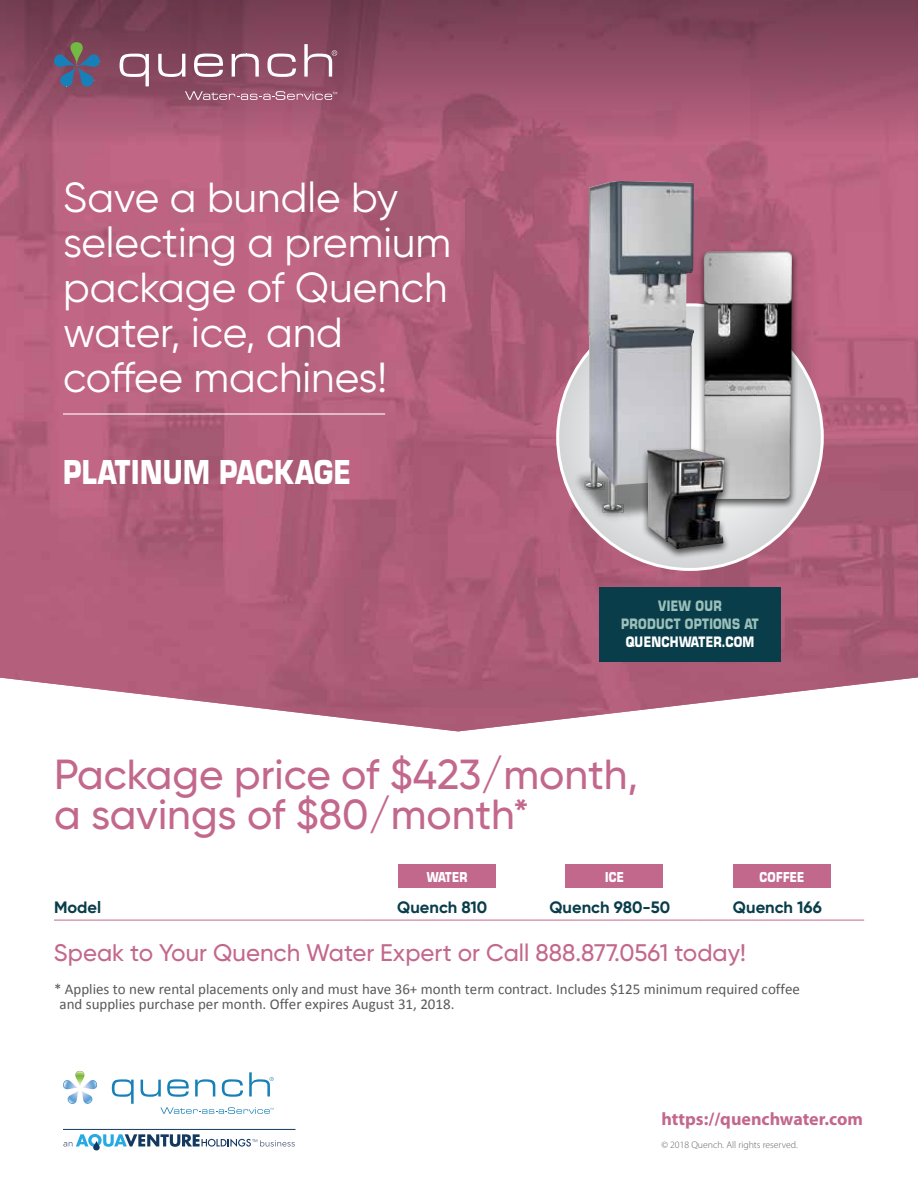
<style>
.page{position:relative;width:918px;height:1188px;background:#fff}
.page>*{position:absolute;margin:0;border:0;box-sizing:border-box;transform-origin:0 0}
.t1{font:42px/45px "Gilroy";color:#fff}
.t2{font:500 42px/40.5px "Gilroy";color:#c3688d}
.t3{font:36px "Eurostile Black DTC";letter-spacing:.02em;color:#fff;scale:.8 1}
.t4{font:500 24px "Gilroy";color:#c3688d}
.t5{font:700 18px "Myriad Pro";color:#c3688d}
.t6{font:700 16.5px "Gilroy";color:#093d4a}
.t7{font:15.75px/18px "Eurostile Black DTC";letter-spacing:.03em;color:#9bc0ba;text-align:center;scale:.8 1}
.t8{font:15.75px "Eurostile Black DTC";letter-spacing:.03em;color:#fff;scale:.8 1}
.t9{font:15px/15px "Calibri";color:#58595b}
.t10{font:15px "Eurostile Black DTC";letter-spacing:.03em;color:#fff;scale:.8 1}
.t11{font:300 9.75px "Myriad Pro";color:#636466}
</style>
<div class="page">
<img style="left:0;top:144px;width:918px;height:587px">
<svg style="left:0;top:0;width:918px;height:144px;background:#924d65"></svg>
<div style="left:70px;top:42px;width:13px;height:24px;background:#72ba44;border-radius:6px"></div>
<svg style="left:54px;top:54px;width:46px;height:33px;background:#596081"></svg>
<svg style="left:120px;top:54px;width:29px;height:32px"></svg>
<svg style="left:158px;top:54px;width:27px;height:23px"></svg>
<svg style="left:194px;top:54px;width:29px;height:23px"></svg>
<svg style="left:232px;top:54px;width:27px;height:23px"></svg>
<svg style="left:267px;top:53px;width:29px;height:24px"></svg>
<svg style="left:304px;top:44px;width:33px;height:33px"></svg>
<svg style="left:185px;top:91px;width:152px;height:9px"></svg>
<hr style="left:63px;top:413px;width:322px;height:2px;background:#fff">
<svg style="left:112px;top:1079px;width:22px;height:25px"></svg>
<svg style="left:141px;top:1080px;width:20px;height:17px"></svg>
<svg style="left:167px;top:1079px;width:22px;height:18px"></svg>
<svg style="left:195px;top:1079px;width:20px;height:17px"></svg>
<svg style="left:222px;top:1079px;width:21px;height:18px"></svg>
<svg style="left:63px;top:1071px;width:34px;height:33px"></svg>
<svg style="left:160px;top:1107px;width:114px;height:7px"></svg>
<svg style="left:249px;top:1072px;width:25px;height:24px"></svg>
<div style="left:93px;top:1141px;width:7px;height:9px;background:#143961;border-radius:3px"></div>
<svg style="left:63px;top:1134px;width:232px;height:13px"></svg>
<hr style="left:63px;top:1129px;width:233px;height:1px;background:#143961">
<svg style="left:558px;top:305px;width:264px;height:264px;background:#dcdddf"></svg>
<div style="left:599px;top:587px;width:182px;height:75px;background:#093d4a"></div>
<hr style="left:54px;top:920px;width:308px;height:1px;background:#c3688d">
<hr style="left:362px;top:920px;width:167px;height:1px;background:#c3688d">
<hr style="left:529px;top:920px;width:168px;height:1px;background:#c3688d">
<hr style="left:697px;top:920px;width:167px;height:1px;background:#c3688d">
<div style="left:398px;top:864px;width:98px;height:23px;background:#c3688d"></div>
<div style="left:566px;top:864px;width:97px;height:23px;background:#c3688d"></div>
<div style="left:733px;top:864px;width:97px;height:23px;background:#c3688d"></div>
<img style="left:568px;top:463px;width:73px;height:60px">
<img style="left:596px;top:510px;width:33px;height:8px">
<img style="left:579px;top:478px;width:7px;height:17px">
<img style="left:586px;top:181px;width:108px;height:329px">
<div style="left:697px;top:248px;width:102px;height:261px;background:#000;opacity:.65"></div>
<img style="left:704px;top:251px;width:88px;height:248px">
<div style="left:641px;top:446px;width:90px;height:113px;background:#000;opacity:.65"></div>
<img style="left:647px;top:449px;width:78px;height:100px">
<h1 class="t1" style="left:63px;top:174px;width:390px">Save a bundle by selecting a premium package of Quench water, ice, and coffee machines!</h1>
<h2 class="t3" style="left:63px;top:452px;width:361px">PLATINUM PACKAGE</h2>
<p class="t7" style="left:621px;top:597px;width:174px">VIEW OUR<br>PRODUCT OPTIONS AT</p>
<p class="t8" style="left:626px;top:633px;width:162px">QUENCHWATER.COM</p>
<h1 class="t2" style="left:54px;top:754px;width:586px">Package price of $423/month, a savings of $80/month*</h1>
<p class="t10" style="left:427px;top:868px;width:52px">WATER</p>
<p class="t10" style="left:605px;top:868px;width:25px">ICE</p>
<p class="t10" style="left:760px;top:868px;width:57px">COFFEE</p>
<p class="t6" style="left:54px;top:897px;width:49px">Model</p>
<p class="t6" style="left:397px;top:897px;width:92px">Quench 810</p>
<p class="t6" style="left:549px;top:897px;width:122px">Quench 980-50</p>
<p class="t6" style="left:733px;top:897px;width:90px">Quench 166</p>
<h3 class="t4" style="left:54px;top:938px;width:693px">Speak to Your Quench Water Expert or Call 888.877.0561 today!</h3>
<p class="t9" style="left:59px;top:982px;width:742px;text-indent:-5px">* Applies to new rental placements only and must have 36+ month term contract. Includes $125 minimum required coffee and supplies purchase per month. Offer expires August 31, 2018.</p>
<p class="t5" style="left:662px;top:1107px;width:203px">https://quenchwater.com</p>
<p class="t11" style="left:662px;top:1139px;width:138px">© 2018 Quench. All rights reserved.</p>
</div>
